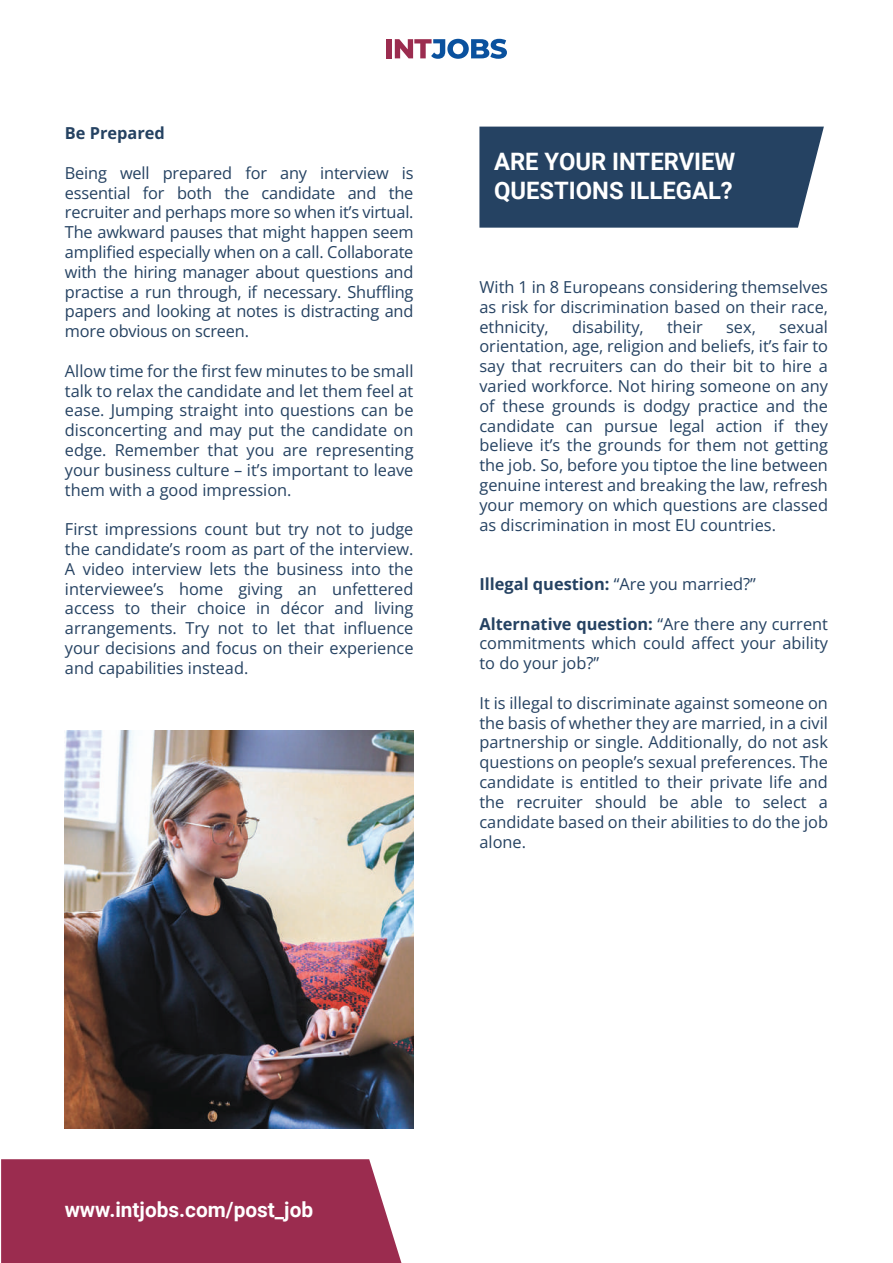
<style>
.page{position:relative;width:893px;height:1263px;background:#fff}
.page>*{position:absolute;margin:0;border:0;box-sizing:border-box;transform-origin:0 0}
.t1{font:700 24px/28.8px "Roboto";color:#fff}
.t2{font:700 21px "Roboto";color:#fff}
.t3{font:16.5px/19.8px "Open Sans";color:#254262;text-align:justify}
.t4{font:700 16.5px "Open Sans";color:#254262}
.s1{font-weight:400}
.s2{font-weight:700}
</style>
<div class="page">
<img style="left:65px;top:731px;width:349px;height:398px">
<div style="left:479px;top:127px;width:345px;height:101px;background:#254262"></div>
<div style="left:1px;top:1159px;width:400px;height:104px;background:#9b2c4f"></div>
<div style="left:386px;top:39px;width:5px;height:19px;background:#9b2c4f"></div>
<svg style="left:395px;top:39px;width:112px;height:20px"></svg>
<p class="t4" style="left:65px;top:121px;width:102px">Be Prepared</p>
<p class="t3" style="left:65px;top:162px;width:350px">Being well prepared for any interview is essential for both the candidate and the recruiter and perhaps more so when it’s virtual.<br>The awkward pauses that might happen seem amplified especially when on a call. Collaborate with the hiring manager about questions and practise a run through, if necessary. Shuffling papers and looking at notes is distracting and more obvious on screen.</p>
<p class="t3" style="left:65px;top:360px;width:350px">Allow time for the first few minutes to be small talk to relax the candidate and let them feel at ease. Jumping straight into questions can be disconcerting and may put the candidate on edge. Remember that you are representing your business culture – it’s important to leave them with a good impression.</p>
<p class="t3" style="left:65px;top:519px;width:350px">First impressions count but try not to judge the candidate’s room as part of the interview.<br>A video interview lets the business into the interviewee’s home giving an unfettered access to their choice in décor and living arrangements. Try not to let that influence your decisions and focus on their experience and capabilities instead.</p>
<h1 class="t1" style="left:494px;top:146px;width:243px">ARE YOUR INTERVIEW<br>QUESTIONS ILLEGAL?</h1>
<p class="t3" style="left:479px;top:277px;width:350px">With 1 in 8 Europeans considering themselves as risk for discrimination based on their race, ethnicity,</p>
<p class="t3" style="left:479px;top:316px;width:350px;text-indent:300px">sexual orientation, age, religion and beliefs, it’s fair to say that recruiters can do their bit to hire a varied workforce. Not hiring someone on any of these grounds is dodgy practice and the candidate can pursue legal action if they believe it’s the grounds for them not getting the job. So, before you tiptoe the line between genuine interest and breaking the law, refresh your memory on which questions are classed as discrimination in most EU countries.</p>
<p class="t3" style="left:572px;top:316px;width:73px">disability,</p>
<p class="t3" style="left:667px;top:316px;width:37px">their</p>
<p class="t3" style="left:726px;top:316px;width:31px">sex,</p>
<p class="t4" style="left:479px;top:572px;width:278px">Illegal question: <span class="s1">“Are you married?”</span></p>
<p class="t3" style="left:479px;top:613px;width:350px"><span class="s2">Alternative question:</span> “Are there any current commitments which could affect your ability to do your job?”</p>
<p class="t3" style="left:479px;top:692px;width:350px">It is illegal to discriminate against someone on the basis of whether they are married, in a civil partnership or single. Additionally, do not ask questions on people’s sexual preferences. The candidate is entitled to their private life and the recruiter should be able to select a candidate based on their abilities to do the job alone.</p>
<p class="t2" style="left:65px;top:1195px;width:250px">www.intjobs.com/post_job</p>
</div>
